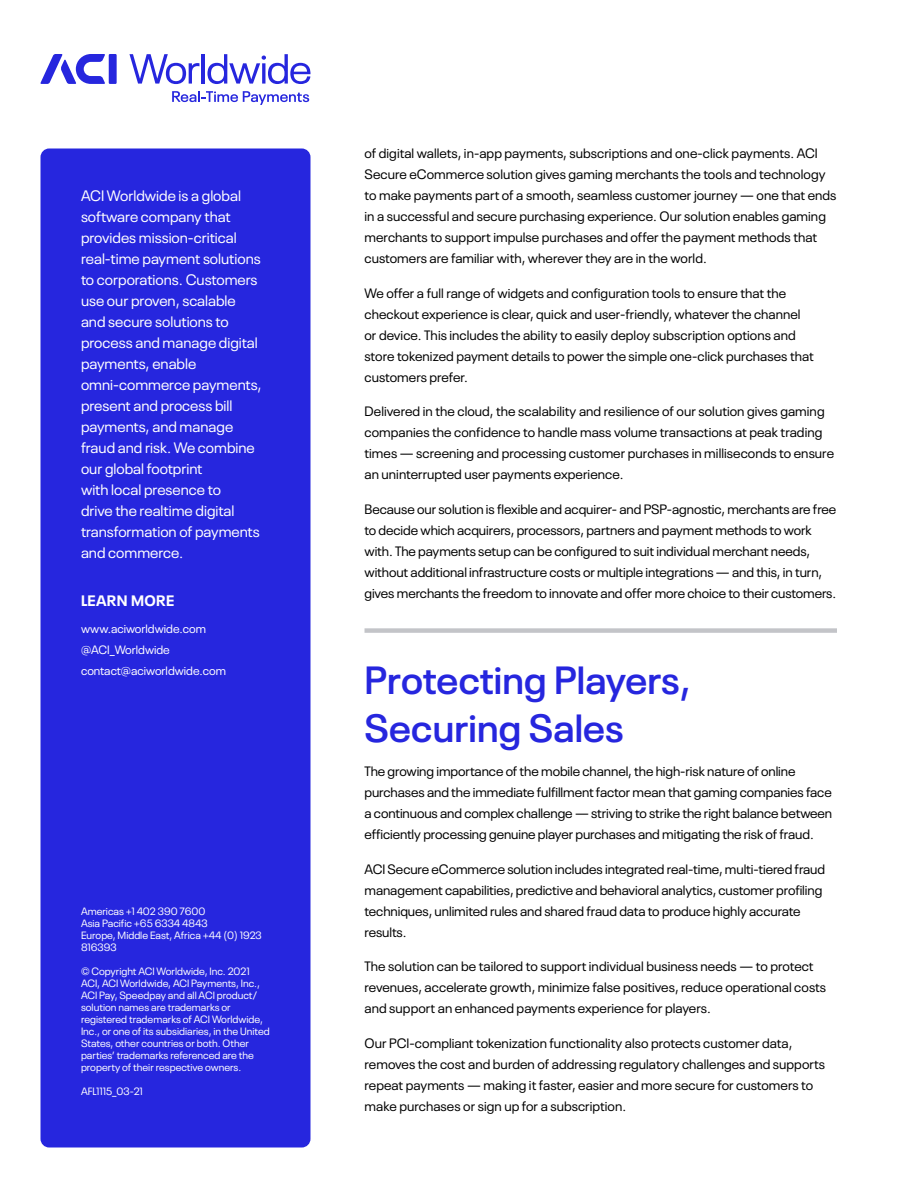
<style>
.page{position:relative;width:918px;height:1188px;background:#fff}
.page>*{position:absolute;margin:0;border:0;box-sizing:border-box;transform-origin:0 0}
.t1{font:600 39px/48px "Neue Plak";letter-spacing:.005em;color:#2626de}
.t2{font:15px/21px "Neue Plak";color:#fff}
.t3{font:700 15px "Neue Plak";letter-spacing:.025em;color:#fff}
.t4{font:13.5px/21px "Neue Plak";color:#000}
.t5{font:12px/21px "Neue Plak";color:#fff}
.t6{font:10.5px/12px "Neue Plak";color:#fff}
</style>
<div class="page">
<div style="left:40px;top:148px;width:271px;height:1000px;background:#2626de;border-radius:9px"></div>
<div style="left:109px;top:54px;width:8px;height:30px;background:#2626de"></div>
<svg style="left:40px;top:54px;width:65px;height:30px"></svg>
<svg style="left:129px;top:54px;width:70px;height:30px"></svg>
<hr style="left:202px;top:54px;width:3px;height:30px;background:#2626de">
<svg style="left:207px;top:54px;width:103px;height:30px"></svg>
<svg style="left:172px;top:91px;width:137px;height:14px"></svg>
<div style="left:364px;top:628px;width:473px;height:5px;background:#c3c4c8"></div>
<p class="t2" style="left:81px;top:183px;width:182px">ACI Worldwide is a global software company that provides mission-critical real-time payment solutions to corporations. Customers use our proven, scalable and secure solutions to process and manage digital payments, enable omni-commerce payments, present and process bill payments, and manage fraud and risk. We combine our global footprint<br>with local presence to<br>drive the realtime digital transformation of payments and commerce.</p>
<p class="t3" style="left:81px;top:588px;width:95px">LEARN MORE</p>
<p class="t5" style="left:81px;top:618px;width:147px">www.aciworldwide.com @ACI_Worldwide contact@aciworldwide.com</p>
<p class="t6" style="left:81px;top:905px;width:182px">Americas +1 402 390 7600<br>Asia Pacific +65 6334 4843<br>Europe, Middle East, Africa +44 (0) 1923<br>816393</p>
<p class="t6" style="left:81px;top:965px;width:190px">© Copyright ACI Worldwide, Inc. 2021<br>ACI, ACI Worldwide, ACI Payments, Inc., ACI Pay, Speedpay and all ACI product/ solution names are trademarks or registered trademarks of ACI Worldwide, Inc., or one of its subsidiaries, in the United States, other countries or both. Other parties’ trademarks referenced are the property of their respective owners.</p>
<p class="t6" style="left:81px;top:1085px;width:63px">AFL1115_03-21</p>
<p class="t4" style="left:364px;top:141px;width:474px">of digital wallets, in-app payments, subscriptions and one-click payments. ACI Secure eCommerce solution gives gaming merchants the tools and technology to make payments part of a smooth, seamless customer journey — one that ends in a successful and secure purchasing experience. Our solution enables gaming merchants to support impulse purchases and offer the payment methods that customers are familiar with, wherever they are in the world.</p>
<p class="t4" style="left:364px;top:281px;width:451px">We offer a full range of widgets and configuration tools to ensure that the checkout experience is clear, quick and user-friendly, whatever the channel or device. This includes the ability to easily deploy subscription options and store tokenized payment details to power the simple one-click purchases that customers prefer.</p>
<p class="t4" style="left:364px;top:400px;width:471px">Delivered in the cloud, the scalability and resilience of our solution gives gaming companies the confidence to handle mass volume transactions at peak trading times — screening and processing customer purchases in milliseconds to ensure an uninterrupted user payments experience.</p>
<p class="t4" style="left:364px;top:497px;width:473px">Because our solution is flexible and acquirer- and PSP-agnostic, merchants are free to decide which acquirers, processors, partners and payment methods to work with. The payments setup can be configured to suit individual merchant needs, without additional infrastructure costs or multiple integrations — and this, in turn, gives merchants the freedom to innovate and offer more choice to their customers.</p>
<h1 class="t1" style="left:364px;top:652px;width:328px">Protecting Players,<br>Securing Sales</h1>
<p class="t4" style="left:364px;top:759px;width:469px">The growing importance of the mobile channel, the high-risk nature of online purchases and the immediate fulfillment factor mean that gaming companies face a continuous and complex challenge — striving to strike the right balance between efficiently processing genuine player purchases and mitigating the risk of fraud.</p>
<p class="t4" style="left:364px;top:857px;width:462px">ACI Secure eCommerce solution includes integrated real-time, multi-tiered fraud management capabilities, predictive and behavioral analytics, customer profiling techniques, unlimited rules and shared fraud data to produce highly accurate results.</p>
<p class="t4" style="left:364px;top:955px;width:463px">The solution can be tailored to support individual business needs — to protect revenues, accelerate growth, minimize false positives, reduce operational costs and support an enhanced payments experience for players.</p>
<p class="t4" style="left:364px;top:1031px;width:462px">Our PCI-compliant tokenization functionality also protects customer data, removes the cost and burden of addressing regulatory challenges and supports repeat payments — making it faster, easier and more secure for customers to make purchases or sign up for a subscription.</p>
</div>
